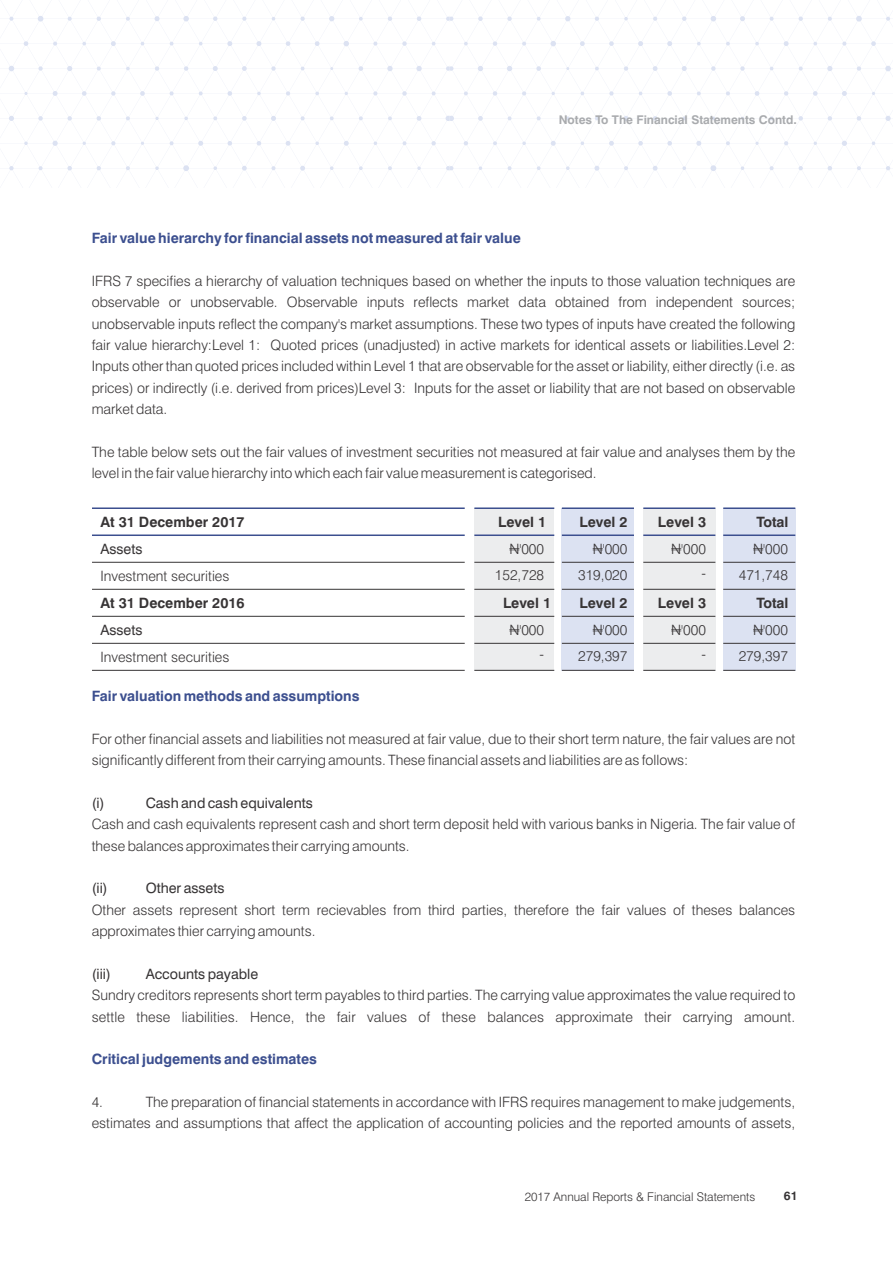
<style>
.page{position:relative;width:893px;height:1263px;background:#fff}
.page>*{position:absolute;margin:0;border:0;box-sizing:border-box;transform-origin:0 0}
.t1{font:300 14.25px/21.3px "Swiss 721 BT";color:#373435;text-align:right}
.t2{font:700 14.25px "Swiss 721 BT";color:#3c4f8f}
.t3{font:700 14.25px "Swiss 721 BT";color:#373435}
.t4{font:14.25px "Swiss 721 BT";color:#373435}
.t5{font:300 12px "Swiss 721 BT";color:#373435}
.t6{font:700 12px "Swiss 721 BT";color:#a9abae}
.t7{font:700 12px "Swiss 721 BT";color:#373435}
</style>
<div class="page">
<svg style="left:450px;top:16px;width:441px;height:155px"></svg>
<svg style="left:8px;top:16px;width:442px;height:155px"></svg>
<div style="left:643px;top:508px;width:72px;height:162px;background:#ecedee"></div>
<div style="left:562px;top:508px;width:72px;height:162px;background:#dce2f2"></div>
<div style="left:474px;top:508px;width:80px;height:162px;background:#ecedee"></div>
<div style="left:723px;top:508px;width:72px;height:162px;background:#dce2f2"></div>
<svg style="left:509px;top:548px;width:10px;height:3px"></svg>
<svg style="left:509px;top:629px;width:10px;height:3px"></svg>
<svg style="left:593px;top:548px;width:10px;height:3px"></svg>
<svg style="left:593px;top:629px;width:10px;height:3px"></svg>
<svg style="left:671px;top:548px;width:10px;height:3px"></svg>
<svg style="left:671px;top:629px;width:10px;height:3px"></svg>
<svg style="left:753px;top:548px;width:10px;height:3px"></svg>
<svg style="left:753px;top:629px;width:10px;height:3px"></svg>
<hr style="left:92px;top:670px;width:373px;height:1px;background:#373435">
<hr style="left:92px;top:643px;width:373px;height:1px;background:#373435">
<hr style="left:92px;top:616px;width:373px;height:1px;background:#373435">
<hr style="left:92px;top:589px;width:373px;height:1px;background:#373435">
<hr style="left:92px;top:562px;width:373px;height:1px;background:#373435">
<hr style="left:92px;top:534px;width:373px;height:2px;background:#3c4f8f">
<hr style="left:92px;top:507px;width:373px;height:2px;background:#3c4f8f">
<hr style="left:474px;top:670px;width:80px;height:1px;background:#373435">
<hr style="left:474px;top:643px;width:80px;height:1px;background:#373435">
<hr style="left:474px;top:616px;width:80px;height:1px;background:#373435">
<hr style="left:474px;top:589px;width:80px;height:1px;background:#373435">
<hr style="left:474px;top:562px;width:80px;height:1px;background:#373435">
<hr style="left:474px;top:534px;width:80px;height:2px;background:#3c4f8f">
<hr style="left:474px;top:507px;width:80px;height:2px;background:#3c4f8f">
<hr style="left:562px;top:670px;width:72px;height:1px;background:#373435">
<hr style="left:562px;top:643px;width:72px;height:1px;background:#373435">
<hr style="left:562px;top:616px;width:72px;height:1px;background:#373435">
<hr style="left:562px;top:589px;width:72px;height:1px;background:#373435">
<hr style="left:562px;top:562px;width:72px;height:1px;background:#373435">
<hr style="left:562px;top:534px;width:72px;height:2px;background:#3c4f8f">
<hr style="left:562px;top:507px;width:72px;height:2px;background:#3c4f8f">
<hr style="left:643px;top:670px;width:72px;height:1px;background:#373435">
<hr style="left:643px;top:643px;width:72px;height:1px;background:#373435">
<hr style="left:643px;top:616px;width:72px;height:1px;background:#373435">
<hr style="left:643px;top:589px;width:72px;height:1px;background:#373435">
<hr style="left:643px;top:562px;width:72px;height:1px;background:#373435">
<hr style="left:643px;top:534px;width:72px;height:2px;background:#3c4f8f">
<hr style="left:643px;top:507px;width:72px;height:2px;background:#3c4f8f">
<hr style="left:723px;top:670px;width:72px;height:1px;background:#373435">
<hr style="left:723px;top:643px;width:72px;height:1px;background:#373435">
<hr style="left:723px;top:616px;width:72px;height:1px;background:#373435">
<hr style="left:723px;top:589px;width:72px;height:1px;background:#373435">
<hr style="left:723px;top:562px;width:72px;height:1px;background:#373435">
<hr style="left:723px;top:534px;width:72px;height:2px;background:#3c4f8f">
<hr style="left:723px;top:507px;width:72px;height:2px;background:#3c4f8f">
<p class="t6" style="left:559px;top:115px;width:240px">Notes To The Financial Statements Contd.</p>
<p class="t2" style="left:92px;top:232px;width:431px">Fair value hierarchy for financial assets not measured at fair value</p>
<p class="t1" style="left:92px;top:272px;width:705px;text-align:justify">IFRS 7 specifies a hierarchy of valuation techniques based on whether the inputs to those valuation techniques are observable or unobservable. Observable inputs reflects market data obtained from independent sources; unobservable inputs reflect the company's market assumptions. These two types of inputs have created the following fair value hierarchy:Level 1: Quoted prices (unadjusted) in active markets for identical assets or liabilities.Level 2:<br>Inputs other than quoted prices included within Level 1 that are observable for the asset or liability, either directly (i.e. as prices) or indirectly (i.e. derived from prices)Level 3: Inputs for the asset or liability that are not based on observable market data.</p>
<p class="t1" style="left:92px;top:442px;width:705px;text-align:left">The table below sets out the fair values of investment securities not measured at fair value and analyses them by the level in the fair value hierarchy into which each fair value measurement is categorised.</p>
<p class="t3" style="left:100px;top:516px;width:146px">At 31 December 2017</p>
<p class="t4" style="left:100px;top:543px;width:44px">Assets</p>
<p class="t1" style="left:100px;top:566px;width:131px">Investment securities</p>
<p class="t3" style="left:100px;top:597px;width:146px">At 31 December 2016</p>
<p class="t4" style="left:100px;top:624px;width:44px">Assets</p>
<p class="t3" style="left:658px;top:516px;width:50px">Level 3</p>
<p class="t1" style="left:671px;top:538px;width:36px;line-height:24.2px">N'000 -</p>
<p class="t3" style="left:658px;top:597px;width:50px">Level 3</p>
<p class="t1" style="left:671px;top:619px;width:36px;line-height:24.2px">N'000 -</p>
<p class="t3" style="left:498px;top:516px;width:50px">Level 1</p>
<p class="t1" style="left:495px;top:537px;width:51px;line-height:26px">N'000<br>152,728</p>
<p class="t3" style="left:503px;top:597px;width:50px">Level 1</p>
<p class="t1" style="left:509px;top:620px;width:36px">N'000</p>
<p class="t3" style="left:579px;top:516px;width:50px">Level 2</p>
<p class="t1" style="left:578px;top:537px;width:51px;line-height:26px">N'000<br>319,020</p>
<p class="t3" style="left:579px;top:597px;width:50px">Level 2</p>
<p class="t1" style="left:578px;top:618px;width:51px;line-height:26px">N'000<br>279,397</p>
<p class="t3" style="left:757px;top:516px;width:33px">Total</p>
<p class="t1" style="left:739px;top:537px;width:51px;line-height:26px">N'000<br>471,748</p>
<p class="t3" style="left:757px;top:597px;width:33px">Total</p>
<p class="t1" style="left:739px;top:618px;width:51px;line-height:26px">N'000<br>279,397</p>
<p class="t1" style="left:100px;top:647px;width:131px">Investment securities</p>
<p class="t1" style="left:540px;top:644px;width:6px">-</p>
<p class="t2" style="left:92px;top:690px;width:269px">Fair valuation methods and assumptions</p>
<p class="t1" style="left:92px;top:729px;width:705px;text-align:left">For other financial assets and liabilities not measured at fair value, due to their short term nature, the fair values are not significantly different from their carrying amounts. These financial assets and liabilities are as follows:</p>
<p class="t4" style="left:92px;top:797px;width:14px">(i)</p>
<p class="t4" style="left:146px;top:797px;width:169px">Cash and cash equivalents</p>
<p class="t1" style="left:92px;top:815px;width:705px;text-align:left">Cash and cash equivalents represent cash and short term deposit held with various banks in Nigeria. The fair value of these balances approximates their carrying amounts.</p>
<p class="t4" style="left:92px;top:882px;width:17px">(ii)</p>
<p class="t4" style="left:146px;top:882px;width:80px">Other assets</p>
<p class="t1" style="left:92px;top:900px;width:705px;text-align:left">Other assets represent short term recievables from third parties, therefore the fair values of theses balances approximates thier carrying amounts.</p>
<p class="t4" style="left:92px;top:968px;width:21px">(iii)</p>
<p class="t4" style="left:146px;top:968px;width:114px">Accounts payable</p>
<p class="t1" style="left:92px;top:986px;width:705px;text-align:left">Sundry creditors represents short term payables to third parties. The carrying value approximates the value required to settle these liabilities. Hence, the fair values of these balances approximate their carrying amount.</p>
<p class="t2" style="left:92px;top:1053px;width:227px">Critical judgements and estimates</p>
<p class="t1" style="left:92px;top:1092px;width:13px">4.</p>
<p class="t1" style="left:92px;top:1092px;width:705px">The preparation of financial statements in accordance with IFRS requires management to make judgements, estimates and assumptions that affect the application of accounting policies and the reported amounts of assets,</p>
<p class="t5" style="left:525px;top:1192px;width:232px">2017 Annual Reports &amp; Financial Statements</p>
<p class="t7" style="left:784px;top:1191px;width:15px">61</p>
</div>
